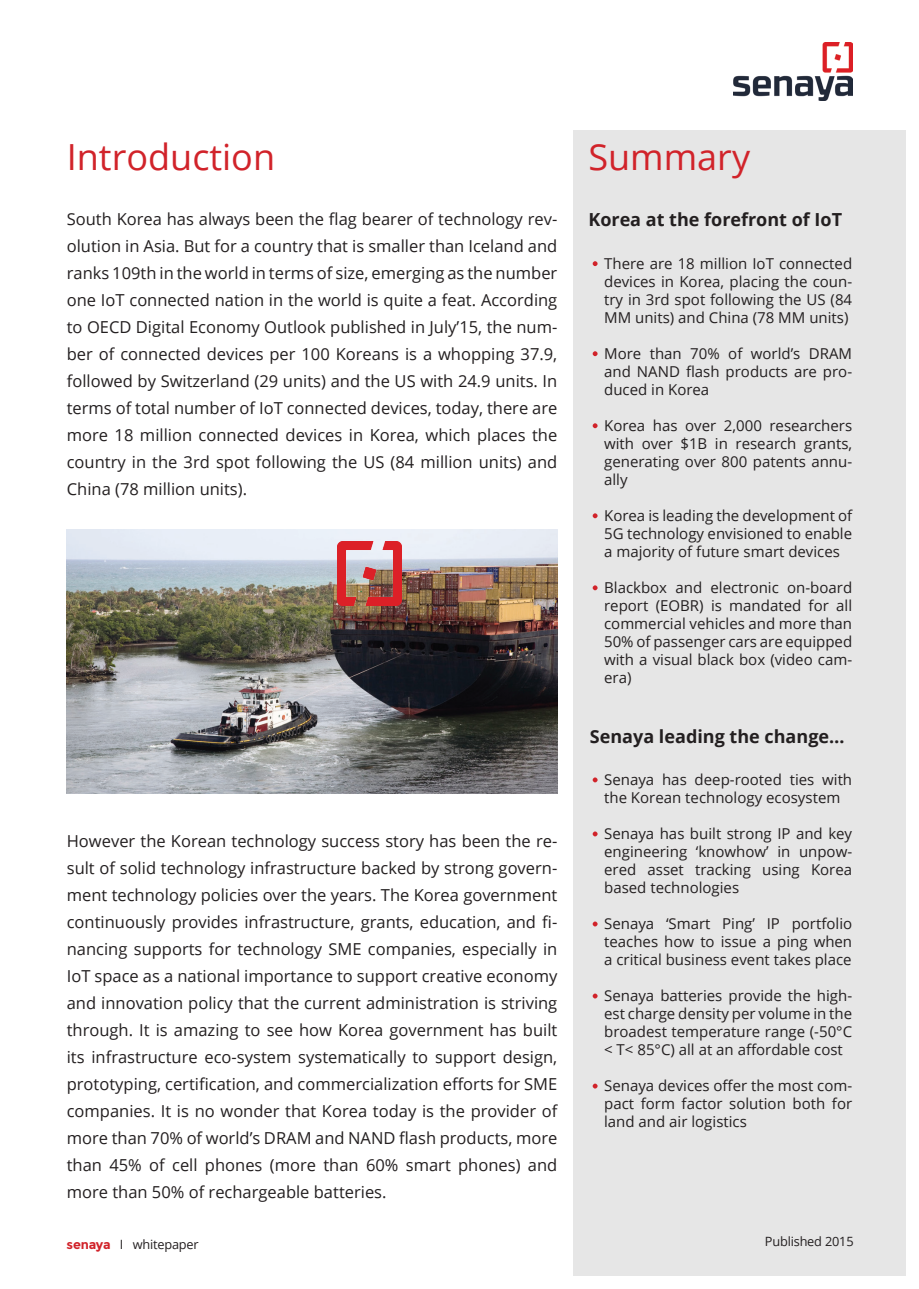
<style>
.page{position:relative;width:919px;height:1289px;background:#fff}
.page>*{position:absolute;margin:0;border:0;box-sizing:border-box;transform-origin:0 0}
.t1{font:36px "Open Sans";color:#d1232a}
.t2{font:700 18px "Open Sans";color:#231f20}
.t3{font:16.5px/27px "Open Sans";color:#231f20;text-align:justify}
.Paragraph_Style_1{font:15px/18px "Open Sans";color:#231f20;text-align:justify}
.t4{font:12.75px "Open Sans";letter-spacing:-.015em;color:#231f20}
.s1{font-family:"Montserrat";font-weight:700;color:#d1232a}
</style>
<div class="page">
<div style="left:573px;top:130px;width:332px;height:1145px;background:#e6e6e6"></div>
<img style="left:733px;top:43px;width:119px;height:58px">
<img style="left:67px;top:529px;width:490px;height:264px">
<img style="left:337px;top:541px;width:64px;height:64px">
<svg style="left:592px;top:261px;width:5px;height:5px"></svg>
<svg style="left:592px;top:351px;width:5px;height:5px"></svg>
<svg style="left:592px;top:423px;width:5px;height:5px"></svg>
<svg style="left:592px;top:513px;width:5px;height:5px"></svg>
<svg style="left:592px;top:585px;width:5px;height:5px"></svg>
<svg style="left:592px;top:777px;width:5px;height:5px"></svg>
<svg style="left:592px;top:831px;width:5px;height:5px"></svg>
<svg style="left:592px;top:921px;width:5px;height:5px"></svg>
<svg style="left:592px;top:993px;width:5px;height:5px"></svg>
<svg style="left:592px;top:1083px;width:5px;height:5px"></svg>
<p class="t1" style="left:67px;top:132px;width:210px">Introduction</p>
<p class="t3" style="left:67px;top:205px;width:492px">South Korea has always been the flag bearer of technology rev&shy;olution in Asia. But for a country that is smaller than Iceland and ranks 109th in the world in terms of size, emerging as the number one IoT connected nation in the world is quite a feat. According to OECD Digital Economy Outlook published in July’15, the num&shy;ber of connected devices per 100 Koreans is a whopping 37.9, followed by Switzerland (29 units) and the US with 24.9 units. In terms of total number of IoT connected devices, today, there are more 18 million connected devices in Korea, which places the country in the 3rd spot following the US (84 million units) and China (78 million units).</p>
<p class="t3" style="left:67px;top:826px;width:492px">However the Korean technology success story has been the re&shy;sult of solid technology infrastructure backed by strong govern&shy;ment technology policies over the years. The Korea government continuously provides infrastructure, grants, education, and fi&shy;nancing supports for technology SME companies, especially in IoT space as a national importance to support creative economy and innovation policy that the current administration is striving through. It is amazing to see how Korea government has built its infrastructure eco-system systematically to support design, prototyping, certification, and commercialization efforts for SME companies. It is no wonder that Korea today is the provider of more than 70% of world’s DRAM and NAND flash products, more than 45% of cell phones (more than 60% smart phones) and more than 50% of rechargeable batteries.</p>
<p class="t1" style="left:588px;top:132px;width:163px">Summary</p>
<p class="t2" style="left:588px;top:207px;width:255px">Korea at the forefront of IoT</p>
<p class="Paragraph_Style_1" style="left:604px;top:254px;width:249px">There are 18 million IoT connected devices in Korea, placing the coun&shy;try in 3rd spot following the US (84<br>MM units) and China (78 MM units)</p>
<p class="Paragraph_Style_1" style="left:604px;top:344px;width:249px">More than 70% of world’s DRAM and NAND flash products are pro&shy;duced in Korea</p>
<p class="Paragraph_Style_1" style="left:604px;top:416px;width:249px">Korea has over 2,000 researchers with over $1B in research grants, generating over 800 patents annu&shy;ally</p>
<p class="Paragraph_Style_1" style="left:604px;top:506px;width:249px">Korea is leading the development of 5G technology envisioned to enable a majority of future smart devices</p>
<p class="Paragraph_Style_1" style="left:604px;top:578px;width:249px">Blackbox and electronic on-board report (EOBR) is mandated for all commercial vehicles and more than 50% of passenger cars are equipped with a visual black box (video cam&shy;era)</p>
<p class="t2" style="left:590px;top:723px;width:256px">Senaya leading the change…</p>
<p class="Paragraph_Style_1" style="left:604px;top:770px;width:249px">Senaya has deep-rooted ties with the Korean technology ecosystem</p>
<p class="Paragraph_Style_1" style="left:604px;top:824px;width:249px">Senaya has built strong IP and key engineering ‘knowhow’ in unpow&shy;ered asset tracking using Korea based technologies</p>
<p class="Paragraph_Style_1" style="left:604px;top:914px;width:249px">Senaya ‘Smart Ping’ IP portfolio teaches how to issue a ping when a critical business event takes place</p>
<p class="Paragraph_Style_1" style="left:604px;top:986px;width:249px">Senaya batteries provide the high&shy;est charge density per volume in the broadest temperature range (-50°C &lt; T&lt; 85°C) all at an affordable cost</p>
<p class="Paragraph_Style_1" style="left:604px;top:1076px;width:249px">Senaya devices offer the most com&shy;pact form factor solution both for land and air logistics</p>
<p class="t4" style="left:67px;top:1235px;width:134px"><span class="s1">senaya</span> I whitepaper</p>
<p class="t4" style="left:764px;top:1232px;width:90px">Published 2015</p>
</div>
